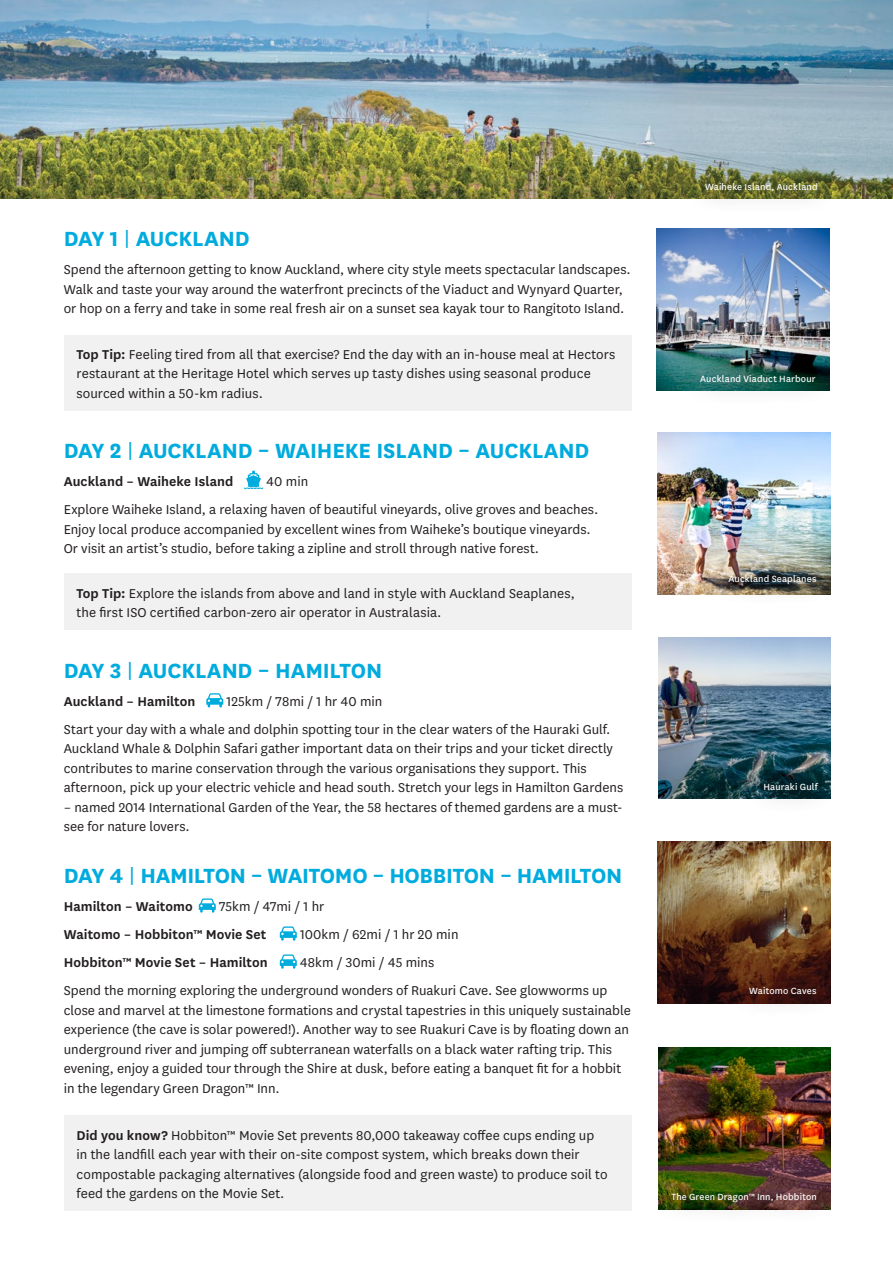
<style>
.page{position:relative;width:893px;height:1263px;background:#fff}
.page>*{position:absolute;margin:0;border:0;box-sizing:border-box;transform-origin:0 0}
.t1{font:700 24px "National";letter-spacing:-.01em;color:#00abdd}
.t2{font:15px/19.5px "National";color:#231f20}
.t3{font:600 15px "National";letter-spacing:.005em;color:#231f20}
.t4{font:10.5px "National";letter-spacing:.015em;color:#fff}
.s1{font-weight:400}
.s2{font-weight:600}
</style>
<div class="page">
<img style="left:658px;top:637px;width:172px;height:162px">
<div style="left:743px;top:761px;width:96px;height:52px;background:#231f20;opacity:.75"></div>
<svg style="left:244px;top:471px;width:19px;height:18px"></svg>
<svg style="left:206px;top:693px;width:17px;height:15px"></svg>
<svg style="left:199px;top:898px;width:17px;height:15px"></svg>
<svg style="left:280px;top:926px;width:17px;height:15px"></svg>
<svg style="left:280px;top:954px;width:17px;height:15px"></svg>
<div style="left:64px;top:335px;width:567px;height:75px;background:#f1f1f2"></div>
<div style="left:64px;top:574px;width:567px;height:56px;background:#f1f1f2"></div>
<div style="left:64px;top:1115px;width:567px;height:96px;background:#f1f1f2"></div>
<img style="left:657px;top:228px;width:172px;height:162px">
<div style="left:680px;top:352px;width:155px;height:53px;background:#231f20;opacity:.75"></div>
<img style="left:658px;top:433px;width:172px;height:161px">
<div style="left:707px;top:553px;width:130px;height:52px;background:#231f20;opacity:.75"></div>
<img style="left:658px;top:842px;width:172px;height:161px">
<div style="left:728px;top:965px;width:109px;height:52px;background:#231f20;opacity:.75"></div>
<img style="left:0;top:0;width:893px;height:199px">
<div style="left:684px;top:161px;width:155px;height:52px;background:#231f20;opacity:.75"></div>
<img style="left:658px;top:1047px;width:172px;height:124px">
<div style="left:652px;top:1171px;width:185px;height:53px;background:#231f20;opacity:.75"></div>
<h1 class="t1" style="left:64px;top:222px;width:187px">DAY 1 <span class="s1">|</span> AUCKLAND</h1>
<p class="t2" style="left:64px;top:259px;width:568px">Spend the afternoon getting to know Auckland, where city style meets spectacular landscapes.<br>Walk and taste your way around the waterfront precincts of the Viaduct and Wynyard Quarter, or hop on a ferry and take in some real fresh air on a sunset sea kayak tour to Rangitoto Island.</p>
<p class="t2" style="left:77px;top:344px;width:540px"><span class="s2">Top Tip:</span> Feeling tired from all that exercise? End the day with an in-house meal at Hectors restaurant at the Heritage Hotel which serves up tasty dishes using seasonal produce sourced within a 50-km radius.</p>
<h1 class="t1" style="left:64px;top:434px;width:527px">DAY 2 <span class="s1">|</span> AUCKLAND – WAIHEKE ISLAND – AUCKLAND</h1>
<p class="t3" style="left:64px;top:471px;width:171px">Auckland – Waiheke Island</p>
<p class="t2" style="left:64px;top:467px;width:536px;line-height:28px;text-indent:203px">40 min<br>Explore Waiheke Island, a relaxing haven of beautiful vineyards, olive groves and beaches.</p>
<p class="t2" style="left:64px;top:519px;width:529px">Enjoy local produce accompanied by excellent wines from Waiheke’s boutique vineyards.<br>Or visit an artist’s studio, before taking a zipline and stroll through native forest.</p>
<p class="t2" style="left:77px;top:583px;width:500px"><span class="s2">Top Tip:</span> Explore the islands from above and land in style with Auckland Seaplanes, the first ISO certified carbon-zero air operator in Australasia.</p>
<h1 class="t1" style="left:64px;top:653px;width:320px">DAY 3 <span class="s1">|</span> AUCKLAND – HAMILTON</h1>
<p class="t3" style="left:64px;top:691px;width:133px">Auckland – Hamilton</p>
<p class="t2" style="left:64px;top:686px;width:548px;line-height:28px;text-indent:163px">125km / 78mi / 1 hr 40 min<br>Start your day with a whale and dolphin spotting tour in the clear waters of the Hauraki Gulf.</p>
<p class="t2" style="left:64px;top:738px;width:561px">Auckland Whale &amp; Dolphin Safari gather important data on their trips and your ticket directly contributes to marine conservation through the various organisations they support. This afternoon, pick up your electric vehicle and head south. Stretch your legs in Hamilton Gardens</p>
<p class="t2" style="left:64px;top:797px;width:560px">– named 2014 International Garden of the Year, the 58 hectares of themed gardens are a must&shy;see for nature lovers.</p>
<h1 class="t1" style="left:64px;top:859px;width:560px">DAY 4 <span class="s1">|</span> HAMILTON – WAITOMO – HOBBITON – HAMILTON</h1>
<p class="t3" style="left:64px;top:896px;width:130px">Hamilton – Waitomo</p>
<p class="t2" style="left:219px;top:896px;width:107px">75km / 47mi / 1 hr</p>
<p class="t3" style="left:64px;top:924px;width:204px">Waitomo – Hobbiton™ Movie Set</p>
<p class="t2" style="left:300px;top:924px;width:160px">100km / 62mi / 1 hr 20 min</p>
<p class="t3" style="left:64px;top:952px;width:205px">Hobbiton™ Movie Set – Hamilton</p>
<p class="t2" style="left:64px;top:948px;width:545px;line-height:28px;text-indent:236px">48km / 30mi / 45 mins<br>Spend the morning exploring the underground wonders of Ruakuri Cave. See glowworms up</p>
<p class="t2" style="left:64px;top:999px;width:569px">close and marvel at the limestone formations and crystal tapestries in this uniquely sustainable experience (the cave is solar powered!). Another way to see Ruakuri Cave is by floating down an underground river and jumping off subterranean waterfalls on a black water rafting trip. This evening, enjoy a guided tour through the Shire at dusk, before eating a banquet fit for a hobbit in the legendary Green Dragon™ Inn.</p>
<p class="t2" style="left:77px;top:1124px;width:532px"><span class="s2">Did you know?</span> Hobbiton™ Movie Set prevents 80,000 takeaway coffee cups ending up in the landfill each year with their on-site compost system, which breaks down their compostable packaging alternatives (alongside food and green waste) to produce soil to feed the gardens on the Movie Set.</p>
<p class="t4" style="left:705px;top:180px;width:114px">Waiheke Island, Auckland</p>
<p class="t4" style="left:700px;top:371px;width:117px">Auckland Viaduct Harbour</p>
<p class="t4" style="left:728px;top:572px;width:90px">Auckland Seaplanes</p>
<p class="t4" style="left:763px;top:780px;width:56px">Hauraki Gulf</p>
<p class="t4" style="left:749px;top:984px;width:69px">Waitomo Caves</p>
<p class="t4" style="left:671px;top:1190px;width:147px">The Green Dragon™ Inn, Hobbiton</p>
</div>
